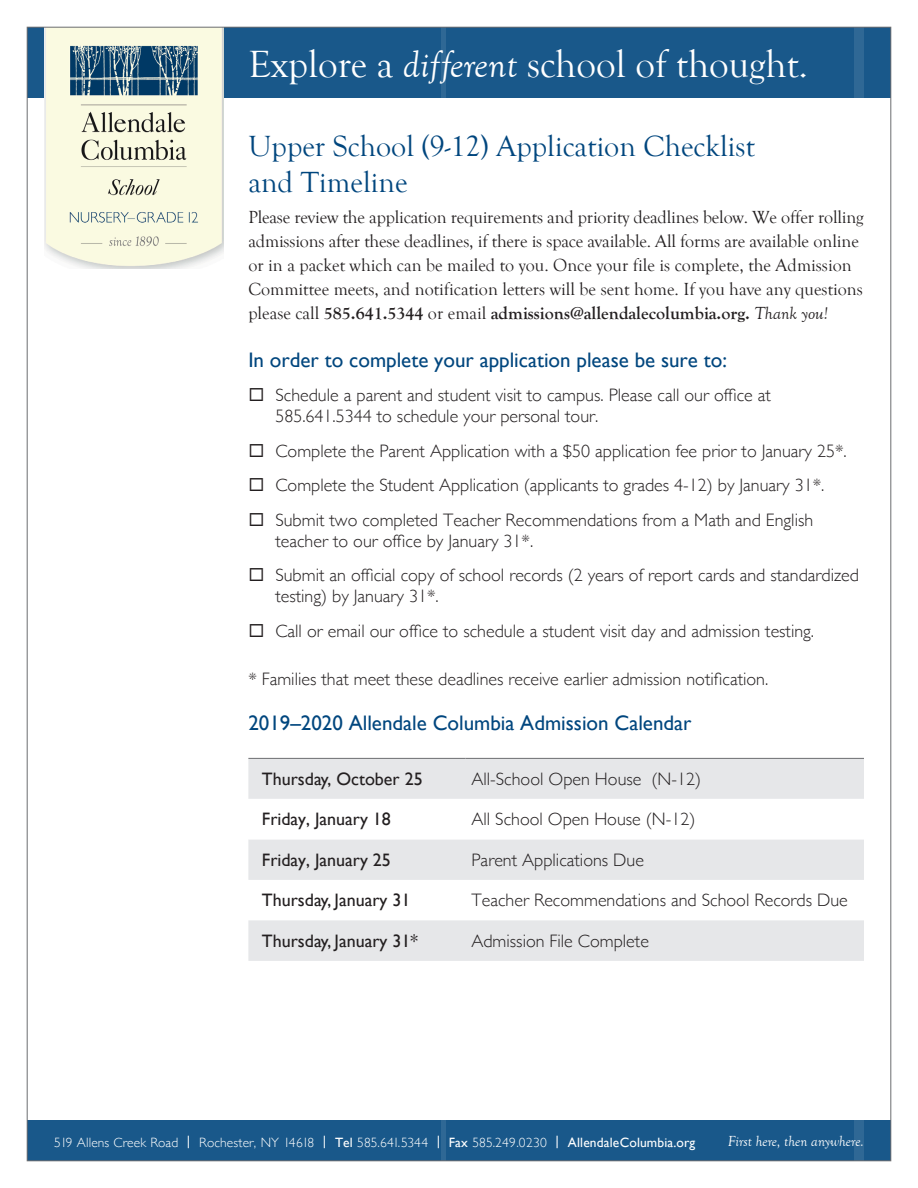
<style>
.page{position:relative;width:918px;height:1188px;background:#fff}
.page>*{position:absolute;margin:0;border:0;box-sizing:border-box;transform-origin:0 0}
.t1{font:39px "Goudy Old Style T";color:#fff}
.t2{font:30px/36px "Goudy Old Style T";color:#00467e}
.t3{font:21px "Gill Sans";color:#00467e}
.t4{font:300 18px/21px "Gill Sans";color:#231f20}
.t5{font:18px/24px "Goudy Old Style T";letter-spacing:-.01em;color:#231f20}
.t6{font:18px "Gill Sans";color:#231f20}
.t7{font:italic 15px "Goudy Old Style T";color:#fff}
.Body_Text{font:300 13.5px "Gill Sans";letter-spacing:.01em;color:#fff}
.s1{font-style:italic}
.s2{font-weight:700}
.s3{font-weight:400}
</style>
<div class="page">
<div style="left:29px;top:29px;width:412px;height:69px;background:#19588a"></div>
<div style="left:441px;top:29px;width:413px;height:69px;background:#19588a"></div>
<img style="left:854px;top:27px;width:38px;height:73px">
<img style="left:44px;top:29px;width:180px;height:239px">
<svg style="left:248px;top:759px;width:616px;height:202px;fill:#e6e7e9"></svg>
<svg style="left:248px;top:799px;width:616px;height:40px"></svg>
<hr style="left:248px;top:758px;width:217px;height:1px;background:#6c6d70">
<hr style="left:465px;top:758px;width:399px;height:1px;background:#6c6d70">
<div style="left:27px;top:1120px;width:414px;height:42px;background:#19588a"></div>
<div style="left:441px;top:1120px;width:413px;height:42px;background:#19588a"></div>
<img style="left:854px;top:1120px;width:38px;height:42px">
<p class="t1" style="left:249px;top:42px;width:561px">Explore a <span class="s1">different</span> school of thought.</p>
<p class="t2" style="left:248px;top:129px;width:508px">Upper School (9-12) Application Checklist and Timeline</p>
<p class="t5" style="left:248px;top:205px;width:617px">Please review the application requirements and priority deadlines below. We offer rolling admissions after these deadlines, if there is space available. All forms are available online or in a packet which can be mailed to you. Once your file is complete, the Admission Committee meets, and notification letters will be sent home. If you have any questions please call <span class="s2">585.641.5344</span> or email <span class="s2">admissions@allendalecolumbia.org.</span> <span class="s1">Thank you!</span></p>
<p class="t3" style="left:248px;top:347px;width:480px">In order to complete your application please be sure to:</p>
<p class="t4" style="left:275px;top:384px;width:497px;text-indent:-27px">◻ Schedule a parent and student visit to campus. Please call our office at<br>585.641.5344 to schedule your personal tour.</p>
<p class="t4" style="left:248px;top:439px;width:600px">◻ Complete the Parent Application with a $50 application fee prior to January 25*.</p>
<p class="t4" style="left:248px;top:474px;width:578px">◻ Complete the Student Application (applicants to grades 4-12) by January 31*.</p>
<p class="t4" style="left:275px;top:508px;width:539px;text-indent:-27px">◻ Submit two completed Teacher Recommendations from a Math and English teacher to our office by January 31*.</p>
<p class="t4" style="left:275px;top:564px;width:585px;text-indent:-27px">◻ Submit an official copy of school records (2 years of report cards and standardized testing) by January 31*.</p>
<p class="t4" style="left:248px;top:619px;width:567px">◻ Call or email our office to schedule a student visit day and admission testing.</p>
<p class="t4" style="left:248px;top:667px;width:521px">* Families that meet these deadlines receive earlier admission notification.</p>
<p class="t3" style="left:248px;top:710px;width:445px">2019–2020 Allendale Columbia Admission Calendar</p>
<p class="t6" style="left:262px;top:768px;width:162px">Thursday, October 25</p>
<p class="t4" style="left:471px;top:768px;width:231px">All-School Open House (N-12)</p>
<p class="t6" style="left:262px;top:809px;width:131px">Friday, January 18</p>
<p class="t4" style="left:471px;top:808px;width:225px">All School Open House (N-12)</p>
<p class="t6" style="left:262px;top:849px;width:131px">Friday, January 25</p>
<p class="t4" style="left:471px;top:849px;width:174px">Parent Applications Due</p>
<p class="t6" style="left:262px;top:890px;width:150px">Thursday, January 31</p>
<p class="t4" style="left:471px;top:889px;width:378px">Teacher Recommendations and School Records Due</p>
<p class="t6" style="left:262px;top:930px;width:158px">Thursday, January 31*</p>
<p class="t4" style="left:471px;top:930px;width:179px">Admission File Complete</p>
<p class="Body_Text" style="left:54px;top:1132px;width:643px">519 Allens Creek Road <span class="s3">|</span> Rochester, NY 14618 <span class="s3">| Tel</span> 585.641.5344 <span class="s3">| Fax</span> 585.249.0230 <span class="s3">| AllendaleColumbia.org</span></p>
<p class="t7" style="left:728px;top:1133px;width:138px">First here, then anywhere.</p>
</div>
